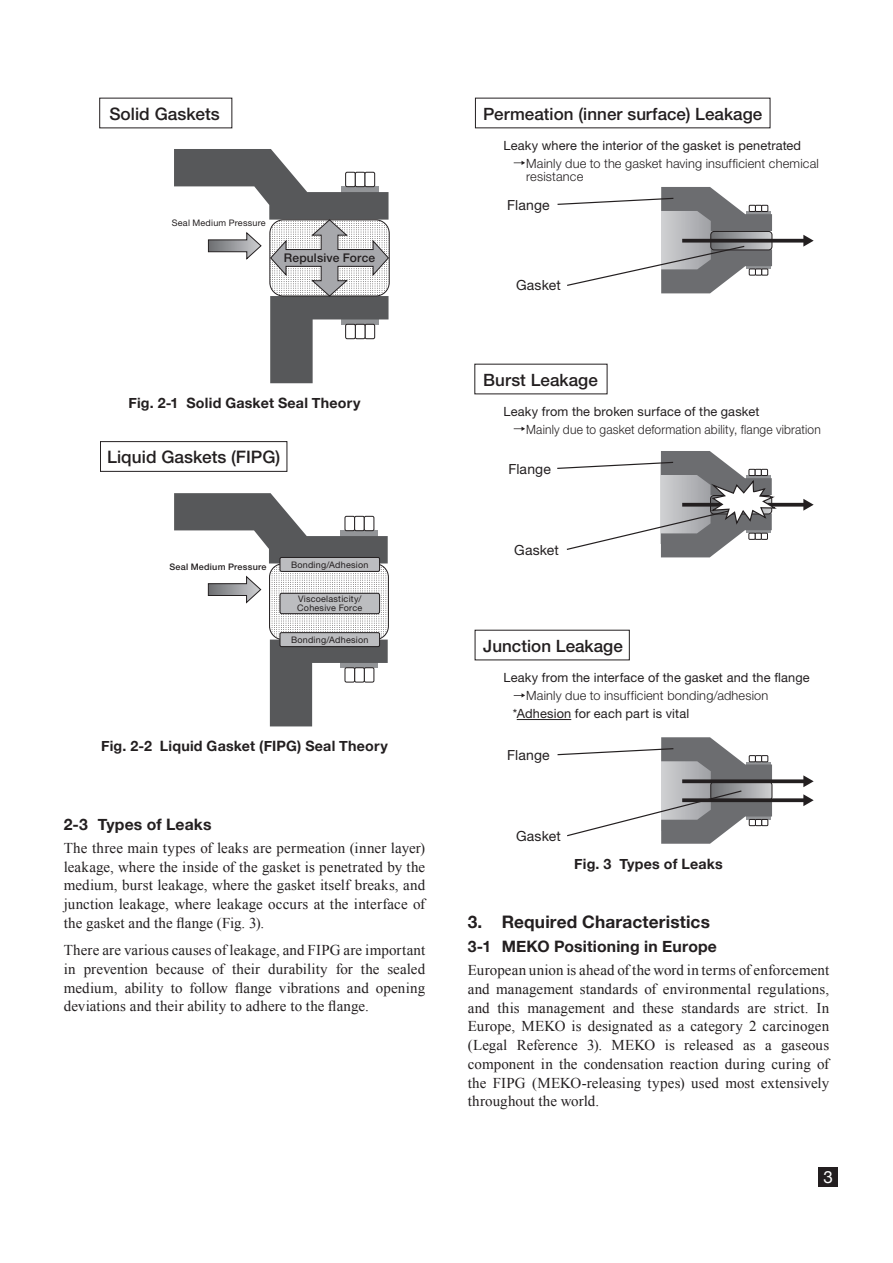
<style>
.page{position:relative;width:893px;height:1263px;background:#fff}
.page>*{position:absolute;margin:0;border:0;box-sizing:border-box;transform-origin:0 0}
.t1{font:500 17.25px "Helvetica Neue";letter-spacing:.005em;color:#231f20}
.Heading1{font:700 17.25px "Helvetica Neue";letter-spacing:.01em;color:#231f20}
.t2{font:500 16.95px "Helvetica Neue";letter-spacing:.005em;color:#231f20}
.t3{font:16.95px "Helvetica Neue";color:#fff}
.Heading2{font:700 15.75px "Helvetica Neue";letter-spacing:.01em;color:#231f20}
.Body{font:15px/18.8px "Times New Roman";letter-spacing:.005em;color:#231f20;text-align:justify}
.Caption_1L{font:700 14.25px "Helvetica Neue";letter-spacing:.015em;color:#231f20}
.t4{font:13.95px "Helvetica Neue";letter-spacing:.01em;color:#231f20}
.t5{font:12.75px "Helvetica Neue";letter-spacing:.01em;color:#231f20}
.t6{font:300 12.75px/13.5px "Helvetica Neue";letter-spacing:.015em;color:#231f20}
.t7{font:300 12.75px "Helvetica Neue";letter-spacing:.015em;color:#231f20;scale:.94 1}
.t8{font:500 12px "Helvetica Neue";letter-spacing:.015em;color:#231f20}
.t9{font:9px/9px "Helvetica Neue";letter-spacing:.025em;color:#231f20}
.t10{font:500 9px "Helvetica Neue";letter-spacing:.03em;color:#231f20}
.s1{font-weight:400}
</style>
<div class="page">
<div style="left:818px;top:1167px;width:20px;height:19px;background:#231f20"></div>
<svg style="left:174px;top:149px;width:215px;height:234px"></svg>
<svg style="left:174px;top:493px;width:214px;height:233px"></svg>
<div style="left:100px;top:441px;width:187px;height:31px;border:1px solid #231f20"></div>
<svg style="left:557px;top:187px;width:257px;height:106px"></svg>
<svg style="left:557px;top:737px;width:257px;height:107px"></svg>
<svg style="left:557px;top:451px;width:257px;height:106px"></svg>
<svg style="left:514px;top:161px;width:11px;height:4px"></svg>
<svg style="left:514px;top:427px;width:11px;height:4px"></svg>
<svg style="left:514px;top:693px;width:11px;height:4px"></svg>
<hr style="left:517px;top:719px;width:54px;height:1px;background:#231f20">
<p class="t1" style="left:109px;top:100px;width:112px">Solid Gaskets</p>
<p class="t9" style="left:172px;top:219px;width:95px">Seal Medium Pressure</p>
<p class="t8" style="left:284px;top:248px;width:93px">Repulsive Force</p>
<p class="Caption_1L" style="left:128px;top:391px;width:233px">Fig. 2-1 Solid Gasket Seal Theory</p>
<p class="t1" style="left:107px;top:443px;width:175px">Liquid Gaskets (FIPG)</p>
<p class="t10" style="left:169px;top:559px;width:99px">Seal Medium Pressure</p>
<p class="t9" style="left:291px;top:560px;width:79px">Bonding/Adhesion</p>
<p class="t9" style="left:297px;top:595px;width:66px">Viscoelasticity/<br>Cohesive Force</p>
<p class="t9" style="left:291px;top:636px;width:79px">Bonding/Adhesion</p>
<p class="Caption_1L" style="left:101px;top:734px;width:288px">Fig. 2-2 Liquid Gasket (FIPG) Seal Theory</p>
<p class="Heading2" style="left:64px;top:812px;width:149px">2-3 Types of Leaks</p>
<p class="Body" style="left:64px;top:838px;width:363px">The three main types of leaks are permeation (inner layer) leakage, where the inside of the gasket is penetrated by the medium, burst leakage, where the gasket itself breaks, and junction leakage, where leakage occurs at the interface of the gasket and the flange (Fig. 3).</p>
<p class="Body" style="left:64px;top:940px;width:363px">There are various causes of leakage, and FIPG are important in prevention because of their durability for the sealed medium, ability to follow flange vibrations and opening deviations and their ability to adhere to the flange.</p>
<p class="t2" style="left:483px;top:100px;width:281px">Permeation (inner surface) Leakage</p>
<p class="t5" style="left:503px;top:136px;width:299px">Leaky where the interior of the gasket is penetrated</p>
<p class="t6" style="left:526px;top:155px;width:294px">Mainly due to the gasket having insufficient chemical resistance</p>
<p class="t4" style="left:507px;top:195px;width:44px">Flange</p>
<p class="t4" style="left:516px;top:275px;width:46px">Gasket</p>
<p class="t2" style="left:483px;top:366px;width:116px">Burst Leakage</p>
<p class="t5" style="left:503px;top:402px;width:257px">Leaky from the broken surface of the gasket</p>
<p class="t7" style="left:526px;top:419px;width:315px">Mainly due to gasket deformation ability, flange vibration</p>
<p class="t4" style="left:508px;top:459px;width:44px">Flange</p>
<p class="t4" style="left:514px;top:539px;width:46px">Gasket</p>
<p class="t2" style="left:483px;top:632px;width:141px">Junction Leakage</p>
<p class="t5" style="left:503px;top:668px;width:308px">Leaky from the interface of the gasket and the flange</p>
<p class="t6" style="left:513px;top:686px;width:257px;line-height:18px;text-indent:13px">Mainly due to insufficient bonding/adhesion <span class="s1">*Adhesion for each part is vital</span></p>
<p class="t4" style="left:507px;top:745px;width:44px">Flange</p>
<p class="t4" style="left:516px;top:826px;width:46px">Gasket</p>
<p class="Caption_1L" style="left:574px;top:853px;width:150px">Fig. 3 Types of Leaks</p>
<p class="Heading1" style="left:468px;top:909px;width:244px">3. Required Characteristics</p>
<p class="Heading2" style="left:468px;top:934px;width:251px">3-1 MEKO Positioning in Europe</p>
<p class="Body" style="left:468px;top:960px;width:363px">European union is ahead of the word in terms of enforcement and management standards of environmental regulations, and this management and these standards are strict. In Europe, MEKO is designated as a category 2 carcinogen (Legal Reference 3). MEKO is released as a gaseous component in the condensation reaction during curing of the FIPG (MEKO-releasing types) used most extensively throughout the world.</p>
<p class="t3" style="left:823px;top:1164px;width:11px">3</p>
</div>
